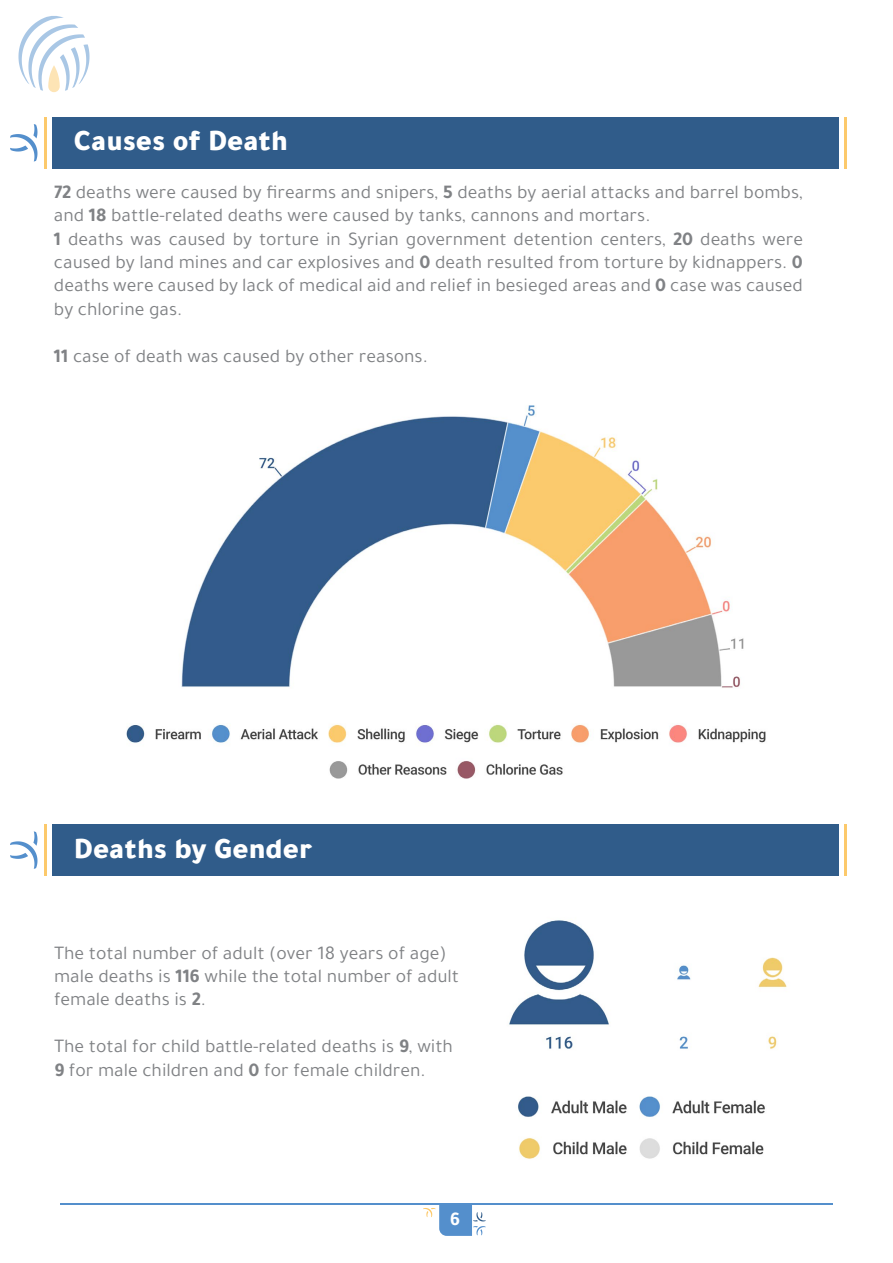
<style>
.page{position:relative;width:893px;height:1263px;background:#fff}
.page>*{position:absolute;margin:0;border:0;box-sizing:border-box;transform-origin:0 0}
.t1{font:900 30px "Tajawal";color:#fff}
.t2{font:19.5px/23.4px "Tajawal";color:#808285}
.t3{font:700 19.5px "Tajawal";color:#fff}
.s1{font-weight:700}
</style>
<div class="page">
<svg style="left:18px;top:16px;width:72px;height:76px"></svg>
<svg style="left:423px;top:1205px;width:63px;height:31px"></svg>
<hr style="left:60px;top:1203px;width:773px;height:2px;background:#548fcc">
<img style="left:126px;top:405px;width:640px;height:373px">
<svg style="left:10px;top:831px;width:27px;height:38px"></svg>
<div style="left:53px;top:824px;width:786px;height:52px;background:#305c8a"></div>
<hr style="left:45px;top:824px;width:2px;height:52px;background:#fcc96b">
<hr style="left:844px;top:824px;width:3px;height:52px;background:#fcc96b">
<svg style="left:10px;top:124px;width:27px;height:38px"></svg>
<div style="left:53px;top:117px;width:786px;height:52px;background:#305c8a"></div>
<hr style="left:45px;top:117px;width:2px;height:52px;background:#fcc96b">
<hr style="left:844px;top:117px;width:3px;height:52px;background:#fcc96b">
<img style="left:509px;top:920px;width:278px;height:239px">
<h1 class="t1" style="left:74px;top:115px;width:216px">Causes of Death</h1>
<p class="t2" style="left:54px;top:180px;width:750px"><span class="s1">72</span> deaths were caused by firearms and snipers, <span class="s1">5</span> deaths by aerial attacks and barrel bombs, and <span class="s1">18</span> battle-related deaths were caused by tanks, cannons and mortars.<br><span class="s1">1</span> deaths was caused by torture in Syrian government detention centers, <span class="s1">20</span> deaths were caused by land mines and car explosives and <span class="s1">0</span> death resulted from torture by kidnappers. <span class="s1">0 </span>deaths were caused by lack of medical aid and relief in besieged areas and <span class="s1">0</span> case was caused by chlorine gas.</p>
<p class="t2" style="left:54px;top:344px;width:375px"><span class="s1">11</span> case of death was caused by other reasons.</p>
<h1 class="t1" style="left:74px;top:822px;width:240px">Deaths by Gender</h1>
<p class="t2" style="left:54px;top:941px;width:407px">The total number of adult (over 18 years of age) male deaths is <span class="s1">116</span> while the total number of adult female deaths is <span class="s1">2</span>.</p>
<p class="t2" style="left:54px;top:1034px;width:400px">The total for child battle-related deaths is <span class="s1">9</span>, with<br><span class="s1">9</span> for male children and <span class="s1">0</span> for female children.</p>
<p class="t3" style="left:450px;top:1204px;width:12px">6</p>
</div>
